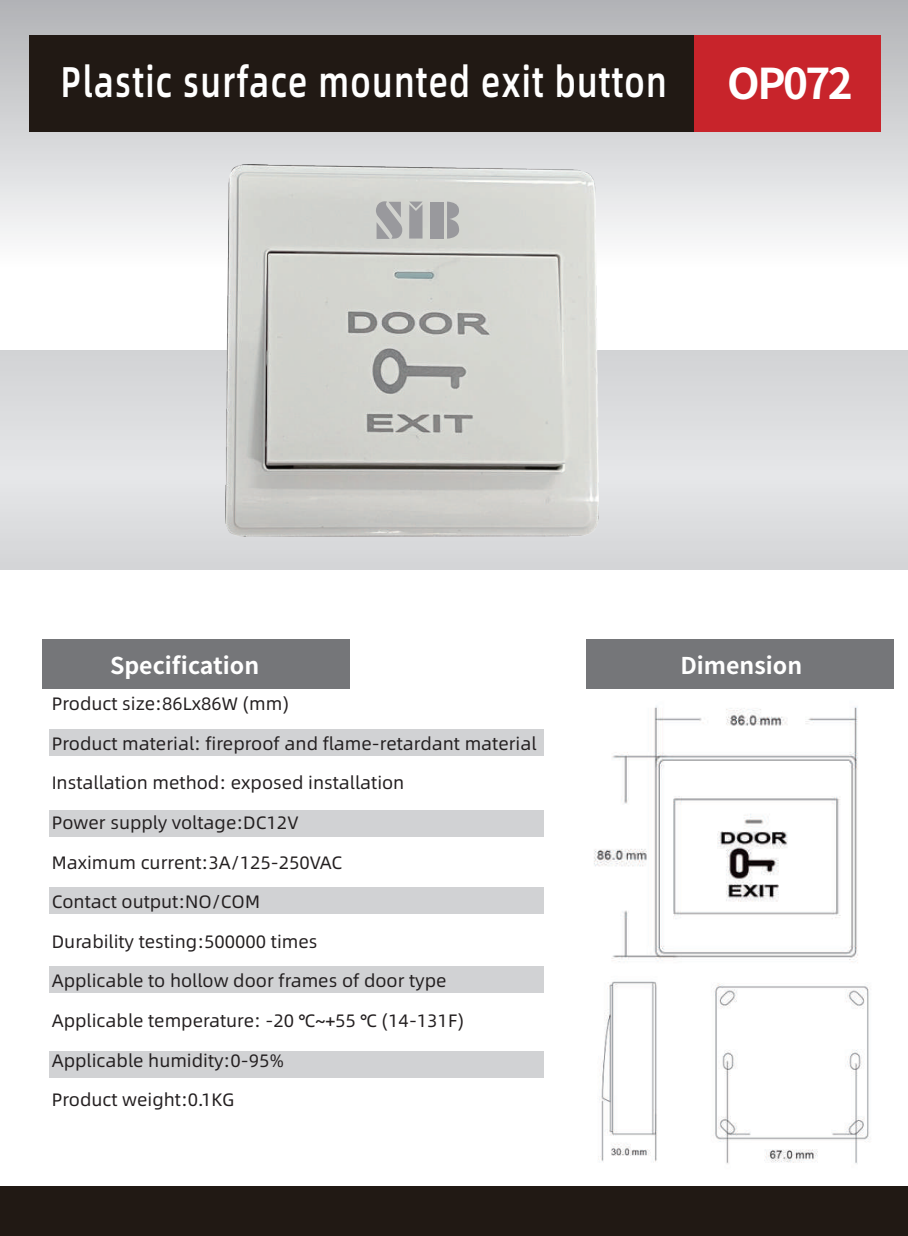
<style>
.page{position:relative;width:908px;height:1236px;background:#fff}
.page>*{position:absolute;margin:0;border:0;box-sizing:border-box;transform-origin:0 0}
.t1{font:500 42.9px "Alibaba Pu Hui Ti";letter-spacing:.04em;color:#fff;scale:.76 1}
.t2{font:700 42.3px "Source Han Sans CN";letter-spacing:-.06em;color:#fff}
.t3{font:700 23.1px "Source Han Sans CN";color:#fff}
.t4{font:18px/39.6px "Alibaba Pu Hui Ti";color:#231f20}
</style>
<div class="page">
<div style="left:0;top:0;width:907px;height:351px;background:linear-gradient(to bottom,#b4b1b4,#fff)"></div>
<div style="left:29px;top:36px;width:664px;height:96px;background:#211914"></div>
<div style="left:693px;top:36px;width:187px;height:96px;background:#c8242b"></div>
<div style="left:0;top:351px;width:907px;height:218px;background:#dbdcde"></div>
<div style="left:0;top:1186px;width:907px;height:50px;background:#211914"></div>
<div style="left:49px;top:729px;width:494px;height:26px;background:#d1d2d4"></div>
<div style="left:49px;top:810px;width:494px;height:26px;background:#d1d2d4"></div>
<div style="left:49px;top:887px;width:494px;height:26px;background:#d1d2d4"></div>
<div style="left:49px;top:966px;width:494px;height:27px;background:#d1d2d4"></div>
<div style="left:49px;top:1051px;width:494px;height:26px;background:#d1d2d4"></div>
<div style="left:42px;top:639px;width:308px;height:49px;background:#757679"></div>
<div style="left:586px;top:639px;width:308px;height:49px;background:#757679"></div>
<img style="left:594px;top:706px;width:264px;height:257px">
<img style="left:598px;top:981px;width:272px;height:183px">
<img style="left:225px;top:165px;width:373px;height:372px">
<svg style="left:409px;top:202px;width:13px;height:36px"></svg>
<div style="left:430px;top:202px;width:13px;height:36px;background:#99999d"></div>
<svg style="left:447px;top:202px;width:13px;height:37px"></svg>
<svg style="left:376px;top:201px;width:27px;height:38px"></svg>
<h1 class="t1" style="left:61px;top:49px;width:798px">Plastic surface mounted exit button</h1>
<h2 class="t2" style="left:727px;top:60px;width:127px">OP072</h2>
<p class="t3" style="left:110px;top:652px;width:151px">Specification</p>
<p class="t3" style="left:680px;top:652px;width:123px">Dimension</p>
<p class="t4" style="left:52px;top:683px;width:486px">Product size:86Lx86W (mm)<br>Product material: fireproof and flame-retardant material<br>Installation method: exposed installation</p>
<p class="t4" style="left:52px;top:802px;width:396px">Power supply voltage:DC12V<br>Maximum current:3A/125-250VAC<br>Contact output:NO/COM<br>Durability testing:500000 times<br>Applicable to hollow door frames of door type</p>
<p class="t4" style="left:52px;top:1000px;width:413px">Applicable temperature: -20 ℃~+55 ℃ (14-131F)<br>Applicable humidity:0-95%</p>
<p class="t4" style="left:52px;top:1079px;width:184px">Product weight:0.1KG</p>
</div>
